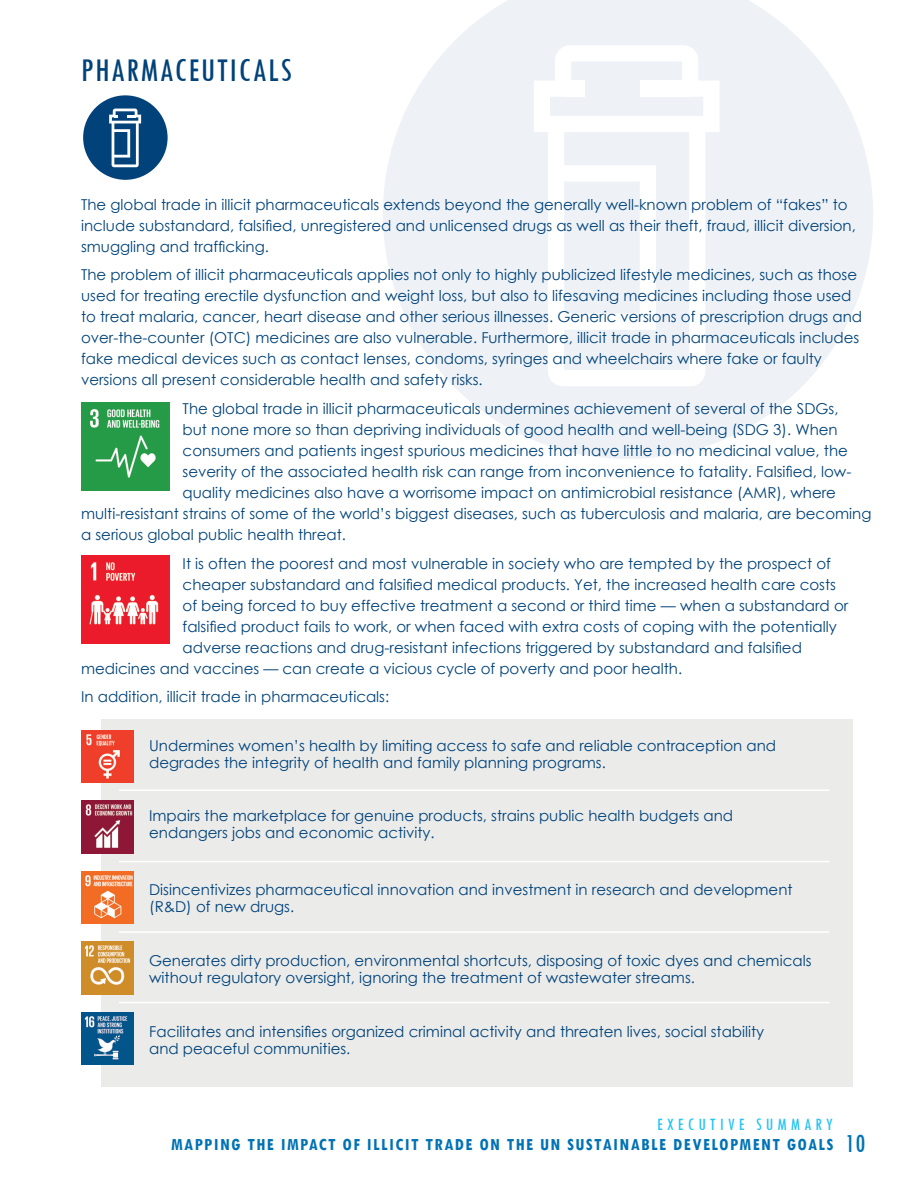
<style>
.page{position:relative;width:918px;height:1188px;background:#fff}
.page>*{position:absolute;margin:0;border:0;box-sizing:border-box;transform-origin:0 0}
.t1{font:condensed 34.5px "Tw Cen";letter-spacing:.04em;color:#004279}
.t2{font:condensed 27px "Tw Cen";color:#0072b4}
.t3{font:700 condensed 18px "Tw Cen";letter-spacing:.08em;color:#0072b4}
.t4{font:condensed 18px "Tw Cen";letter-spacing:.225em;color:#24c3f3}
.t5{font:15px/21px "Century Gothic";color:#004279}
</style>
<div class="page">
<svg style="left:383px;top:0;width:490px;height:459px;fill:#eef2f6"></svg>
<svg style="left:534px;top:45px;width:185px;height:341px"></svg>
<div style="left:641px;top:81px;width:49px;height:16px;background:#fff"></div>
<div style="left:563px;top:81px;width:21px;height:16px;background:#fff"></div>
<img style="left:81px;top:556px;width:88px;height:88px">
<div style="left:102px;top:719px;width:751px;height:367px;background:#ebebea"></div>
<img style="left:81px;top:730px;width:53px;height:53px">
<img style="left:81px;top:801px;width:53px;height:52px">
<img style="left:81px;top:871px;width:53px;height:53px">
<img style="left:81px;top:942px;width:53px;height:52px">
<img style="left:81px;top:1012px;width:53px;height:53px">
<hr style="left:119px;top:789px;width:711px;height:2px;background:#fff">
<hr style="left:119px;top:861px;width:711px;height:1px;background:#fff">
<hr style="left:119px;top:931px;width:711px;height:2px;background:#fff">
<hr style="left:119px;top:1002px;width:711px;height:1px;background:#fff">
<img style="left:81px;top:403px;width:88px;height:88px">
<div style="left:83px;top:95px;width:85px;height:85px;background:#004279;border-radius:50%"></div>
<svg style="left:109px;top:109px;width:32px;height:58px"></svg>
<h1 class="t1" style="left:81px;top:49px;width:212px">PHARMACEUTICALS</h1>
<p class="t5" style="left:81px;top:194px;width:776px">The global trade in illicit pharmaceuticals extends beyond the generally well-known problem of “fakes” to include substandard, falsified, unregistered and unlicensed drugs as well as their theft, fraud, illicit diversion, smuggling and trafficking.</p>
<p class="t5" style="left:81px;top:264px;width:783px">The problem of illicit pharmaceuticals applies not only to highly publicized lifestyle medicines, such as those used for treating erectile dysfunction and weight loss, but also to lifesaving medicines including those used to treat malaria, cancer, heart disease and other serious illnesses. Generic versions of prescription drugs and over-the-counter (OTC) medicines are also vulnerable. Furthermore, illicit trade in pharmaceuticals includes fake medical devices such as contact lenses, condoms, syringes and wheelchairs where fake or faulty versions all present considerable health and safety risks.</p>
<p class="t5" style="left:183px;top:398px;width:657px">The global trade in illicit pharmaceuticals undermines achievement of several of the SDGs,</p>
<p class="t5" style="left:183px;top:419px;width:657px">but none more so than depriving individuals of good health and well-being (SDG 3). When</p>
<p class="t5" style="left:183px;top:440px;width:667px">consumers and patients ingest spurious medicines that have little to no medicinal value, the</p>
<p class="t5" style="left:183px;top:461px;width:670px">severity of the associated health risk can range from inconvenience to fatality. Falsified, low-</p>
<p class="t5" style="left:183px;top:482px;width:655px">quality medicines also have a worrisome impact on antimicrobial resistance (AMR), where</p>
<p class="t5" style="left:81px;top:503px;width:792px">multi-resistant strains of some of the world’s biggest diseases, such as tuberculosis and malaria, are becoming</p>
<p class="t5" style="left:81px;top:524px;width:266px">a serious global public health threat.</p>
<p class="t5" style="left:183px;top:552px;width:650px">It is often the poorest and most vulnerable in society who are tempted by the prospect of</p>
<p class="t5" style="left:183px;top:573px;width:655px">cheaper substandard and falsified medical products. Yet, the increased health care costs</p>
<p class="t5" style="left:183px;top:594px;width:667px">of being forced to buy effective treatment a second or third time — when a substandard or</p>
<p class="t5" style="left:183px;top:615px;width:656px">falsified product fails to work, or when faced with extra costs of coping with the potentially</p>
<p class="t5" style="left:183px;top:636px;width:621px">adverse reactions and drug-resistant infections triggered by substandard and falsified</p>
<p class="t5" style="left:81px;top:657px;width:603px">medicines and vaccines — can create a vicious cycle of poverty and poor health.</p>
<p class="t5" style="left:81px;top:686px;width:310px">In addition, illicit trade in pharmaceuticals:</p>
<p class="t5" style="left:149px;top:737px;width:628px;line-height:16.8px">Undermines women’s health by limiting access to safe and reliable contraception and degrades the integrity of health and family planning programs.</p>
<p class="t5" style="left:149px;top:807px;width:586px;line-height:16.8px">Impairs the marketplace for genuine products, strains public health budgets and endangers jobs and economic activity.</p>
<p class="t5" style="left:149px;top:881px;width:645px;line-height:16.8px">Disincentivizes pharmaceutical innovation and investment in research and development (R&amp;D) of new drugs.</p>
<p class="t5" style="left:149px;top:952px;width:664px;line-height:16.8px">Generates dirty production, environmental shortcuts, disposing of toxic dyes and chemicals without regulatory oversight, ignoring the treatment of wastewater streams.</p>
<p class="t5" style="left:149px;top:1023px;width:617px;line-height:16.8px">Facilitates and intensifies organized criminal activity and threaten lives, social stability and peaceful communities.</p>
<p class="t4" style="left:657px;top:1113px;width:177px">EXECUTIVE SUMMARY</p>
<p class="t3" style="left:171px;top:1134px;width:664px">MAPPING THE IMPACT OF ILLICIT TRADE ON THE UN SUSTAINABLE DEVELOPMENT GOALS</p>
<h2 class="t2" style="left:845px;top:1127px;width:22px">10</h2>
</div>
